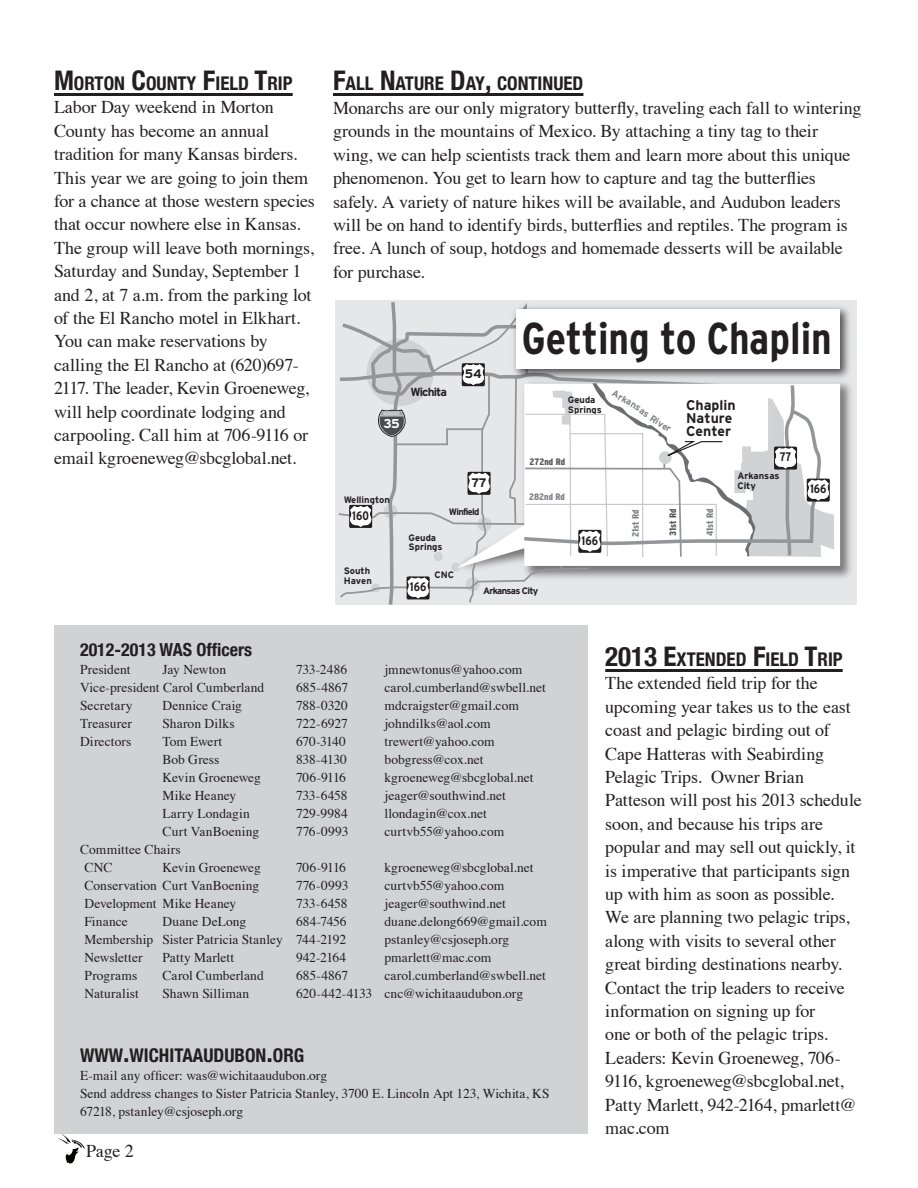
<style>
.page{position:relative;width:918px;height:1188px;background:#fff}
.page>*{position:absolute;margin:0;border:0;box-sizing:border-box;transform-origin:0 0}
.t1{font:700 condensed 44.55px "Interstate";color:#231f20}
.t2{font:700 condensed 18.9px "Helvetica Neue";color:#231f20}
.t3{font:18px/23.4px "Times";letter-spacing:-.01em;color:#231f20}
.t4{font:700 condensed 18px "Helvetica Neue";color:#231f20}
.t5{font:700 14.1px/12.9px "Interstate";color:#231f20}
.t6{font:13.5px/18px "Times";color:#231f20}
.t7{font:13.5px "Times";letter-spacing:.02em;color:#231f20}
.t8{font:700 12.75px "Interstate";color:#fff}
.t9{font:700 condensed 12.45px "Interstate";color:#231f20}
.t10{font:700 12.45px "Interstate";color:#231f20}
.t11{font:700 11.7px "Interstate";letter-spacing:-.075em;color:#231f20}
.t12{font:700 9.45px/9.4px "Interstate";color:#231f20}
.t13{font:700 9.45px "Interstate";letter-spacing:-.075em;color:#231f20}
.t14{font:900 condensed 9.45px "Interstate";color:#808285}
.t15{font:900 condensed 9.45px "Interstate";color:#57585a}
.t16{font:condensed 3.9px "Interstate";color:#fff}
.s1{font-size:27px}
</style>
<div class="page">
<div style="left:54px;top:625px;width:533px;height:509px;background:#d1d2d4"></div>
<img style="left:58px;top:1134px;width:27px;height:29px">
<hr style="left:605px;top:669px;width:238px;height:3px;background:#231f20">
<hr style="left:54px;top:93px;width:239px;height:3px;background:#231f20">
<img style="left:834px;top:345px;width:23px;height:260px">
<img style="left:834px;top:302px;width:20px;height:82px">
<hr style="left:333px;top:93px;width:250px;height:3px;background:#231f20">
<svg style="left:337px;top:300px;width:497px;height:305px"></svg>
<p class="t2" style="left:54px;top:68px;width:240px"><span class="s1">M</span>ORTON <span class="s1">C</span>OUNTY <span class="s1">F</span>IELD <span class="s1">T</span>RIP</p>
<p class="t3" style="left:54px;top:94px;width:262px">Labor Day weekend in Morton County has become an annual tradition for many Kansas birders.<br>This year we are going to join them for a chance at those western species that occur nowhere else in Kansas.<br>The group will leave both mornings, Saturday and Sunday, September 1 and 2, at 7 a.m. from the parking lot of the El Rancho motel in Elkhart.<br>You can make reservations by calling the El Rancho at (620)697- 2117. The leader, Kevin Groeneweg, will help coordinate lodging and carpooling. Call him at 706-9116 or email kgroeneweg@sbcglobal.net.</p>
<p class="t2" style="left:333px;top:68px;width:252px"><span class="s1">F</span>ALL <span class="s1">N</span>ATURE <span class="s1">D</span>AY<span class="s1">,</span> CONTINUED</p>
<p class="t3" style="left:333px;top:95px;width:530px">Monarchs are our only migratory butterfly, traveling each fall to wintering grounds in the mountains of Mexico. By attaching a tiny tag to their wing, we can help scientists track them and learn more about this unique phenomenon. You get to learn how to capture and tag the butterflies safely. A variety of nature hikes will be available, and Audubon leaders will be on hand to identify birds, butterflies and reptiles. The program is free. A lunch of soup, hotdogs and homemade desserts will be available for purchase.</p>
<p class="t16" style="left:383px;top:412px;width:18px">INTERSTATE</p>
<p class="t8" style="left:383px;top:417px;width:18px">35</p>
<p class="t12" style="left:344px;top:495px;width:48px">Wellington</p>
<p class="t9" style="left:352px;top:508px;width:18px">160</p>
<p class="t12" style="left:344px;top:566px;width:30px">South<br>Haven</p>
<p class="t11" style="left:410px;top:386px;width:38px">Wichita</p>
<p class="t10" style="left:465px;top:367px;width:18px">54</p>
<p class="t10" style="left:471px;top:475px;width:17px">77</p>
<p class="t13" style="left:449px;top:506px;width:32px">Winfield</p>
<p class="t12" style="left:409px;top:533px;width:35px">Geuda<br>Springs</p>
<p class="t12" style="left:435px;top:570px;width:21px">CNC</p>
<h1 class="t1" style="left:522px;top:313px;width:311px">Getting to Chaplin</h1>
<p class="t12" style="left:568px;top:395px;width:35px">Geuda<br>Springs</p>
<p class="t15" style="left:530px;top:457px;width:37px">272nd Rd</p>
<p class="t14" style="left:529px;top:492px;width:37px">282nd Rd</p>
<p class="t9" style="left:582px;top:533px;width:18px">166</p>
<p class="t5" style="left:686px;top:399px;width:51px">Chaplin<br>Nature<br>Center</p>
<p class="t9" style="left:780px;top:450px;width:13px">77</p>
<p class="t14" style="left:630px;top:537px;width:29px;rotate:-90deg">21st Rd</p>
<p class="t15" style="left:668px;top:536px;width:29px;rotate:-90deg">31st Rd</p>
<p class="t14" style="left:705px;top:536px;width:29px;rotate:-90deg">41st Rd</p>
<p class="t12" style="left:737px;top:471px;width:44px">Arkansas<br>City</p>
<p class="t9" style="left:810px;top:482px;width:18px">166</p>
<p class="t9" style="left:410px;top:580px;width:18px">166</p>
<p class="t13" style="left:483px;top:585px;width:57px">Arkansas City</p>
<p class="t4" style="left:80px;top:634px;width:174px">2012-2013 WAS Officers</p>
<p class="t6" style="left:80px;top:659px;width:52px">President</p>
<p class="t6" style="left:163px;top:659px;width:65px">Jay Newton</p>
<p class="t6" style="left:296px;top:659px;width:53px">733-2486</p>
<p class="t6" style="left:385px;top:659px;width:139px">jmnewtonus@yahoo.com</p>
<p class="t6" style="left:80px;top:677px;width:186px">Vice-president Carol Cumberland</p>
<p class="t6" style="left:296px;top:677px;width:54px">685-4867</p>
<p class="t6" style="left:385px;top:677px;width:163px">carol.cumberland@swbell.net</p>
<p class="t6" style="left:80px;top:695px;width:54px">Secretary</p>
<p class="t6" style="left:163px;top:695px;width:81px">Dennice Craig</p>
<p class="t6" style="left:296px;top:695px;width:53px">788-0320</p>
<p class="t6" style="left:385px;top:695px;width:136px">mdcraigster@gmail.com</p>
<p class="t6" style="left:80px;top:713px;width:53px">Treasurer</p>
<p class="t6" style="left:163px;top:713px;width:74px">Sharon Dilks</p>
<p class="t6" style="left:296px;top:713px;width:54px">722-6927</p>
<p class="t6" style="left:385px;top:713px;width:108px">johndilks@aol.com</p>
<p class="t6" style="left:80px;top:731px;width:53px">Directors</p>
<p class="t6" style="left:163px;top:731px;width:61px">Tom Ewert</p>
<p class="t6" style="left:296px;top:731px;width:51px">670-3140</p>
<p class="t6" style="left:385px;top:731px;width:112px">trewert@yahoo.com</p>
<p class="t6" style="left:163px;top:749px;width:58px">Bob Gress</p>
<p class="t6" style="left:296px;top:749px;width:52px">838-4130</p>
<p class="t6" style="left:385px;top:749px;width:101px">bobgress@cox.net</p>
<p class="t6" style="left:163px;top:767px;width:100px">Kevin Groeneweg</p>
<p class="t6" style="left:296px;top:767px;width:51px">706-9116</p>
<p class="t6" style="left:385px;top:767px;width:151px">kgroeneweg@sbcglobal.net</p>
<p class="t6" style="left:163px;top:785px;width:75px">Mike Heaney</p>
<p class="t6" style="left:296px;top:785px;width:53px">733-6458</p>
<p class="t6" style="left:385px;top:785px;width:123px">jeager@southwind.net</p>
<p class="t6" style="left:163px;top:803px;width:89px">Larry Londagin</p>
<p class="t6" style="left:296px;top:803px;width:53px">729-9984</p>
<p class="t6" style="left:385px;top:803px;width:104px">llondagin@cox.net</p>
<p class="t7" style="left:163px;top:818px;width:98px">Curt VanBoening</p>
<p class="t6" style="left:296px;top:821px;width:54px">776-0993</p>
<p class="t6" style="left:385px;top:821px;width:121px">curtvb55@yahoo.com</p>
<p class="t6" style="left:85px;top:839px;width:98px;text-indent:-4px">Committee Chairs<br>CNC</p>
<p class="t6" style="left:163px;top:857px;width:100px">Kevin Groeneweg</p>
<p class="t6" style="left:296px;top:857px;width:51px">706-9116</p>
<p class="t6" style="left:385px;top:857px;width:151px">kgroeneweg@sbcglobal.net</p>
<p class="t6" style="left:85px;top:875px;width:176px">Conservation Curt VanBoening</p>
<p class="t6" style="left:296px;top:875px;width:54px">776-0993</p>
<p class="t6" style="left:385px;top:875px;width:121px">curtvb55@yahoo.com</p>
<p class="t6" style="left:85px;top:893px;width:153px">Development Mike Heaney</p>
<p class="t6" style="left:296px;top:893px;width:53px">733-6458</p>
<p class="t6" style="left:385px;top:893px;width:123px">jeager@southwind.net</p>
<p class="t6" style="left:85px;top:911px;width:45px">Finance</p>
<p class="t6" style="left:163px;top:911px;width:85px">Duane DeLong</p>
<p class="t6" style="left:296px;top:911px;width:52px">684-7456</p>
<p class="t6" style="left:385px;top:911px;width:164px">duane.delong669@gmail.com</p>
<p class="t6" style="left:85px;top:929px;width:263px">Membership Sister Patricia Stanley 744-2192</p>
<p class="t6" style="left:385px;top:929px;width:126px">pstanley@csjoseph.org</p>
<p class="t6" style="left:85px;top:947px;width:60px">Newsletter</p>
<p class="t6" style="left:163px;top:947px;width:73px">Patty Marlett</p>
<p class="t6" style="left:296px;top:947px;width:52px">942-2164</p>
<p class="t6" style="left:385px;top:947px;width:108px">pmarlett@mac.com</p>
<p class="t6" style="left:85px;top:965px;width:54px">Programs</p>
<p class="t6" style="left:163px;top:965px;width:103px">Carol Cumberland</p>
<p class="t6" style="left:296px;top:965px;width:54px">685-4867</p>
<p class="t6" style="left:385px;top:965px;width:163px">carol.cumberland@swbell.net</p>
<p class="t6" style="left:85px;top:983px;width:56px">Naturalist</p>
<p class="t6" style="left:163px;top:983px;width:88px">Shawn Silliman</p>
<p class="t6" style="left:296px;top:983px;width:229px">620-442-4133 cnc@wichitaaudubon.org</p>
<p class="t2" style="left:80px;top:1040px;width:226px">WWW<span class="s1">.</span>WICHITAAUDUBON<span class="s1">.</span>ORG</p>
<p class="t6" style="left:80px;top:1066px;width:471px">E-mail any officer: was@wichitaaudubon.org<br>Send address changes to Sister Patricia Stanley, 3700 E. Lincoln Apt 123, Wichita, KS<br>67218, pstanley@csjoseph.org</p>
<p class="t3" style="left:86px;top:1137px;width:49px">Page 2</p>
<p class="t2" style="left:605px;top:644px;width:239px"><span class="s1">2013 E</span>XTENDED <span class="s1">F</span>IELD <span class="s1">T</span>RIP</p>
<p class="t3" style="left:605px;top:670px;width:258px">The extended field trip for the upcoming year takes us to the east coast and pelagic birding out of<br>Cape Hatteras with Seabirding<br>Pelagic Trips. Owner Brian<br>Patteson will post his 2013 schedule soon, and because his trips are popular and may sell out quickly, it is imperative that participants sign up with him as soon as possible.<br>We are planning two pelagic trips, along with visits to several other great birding destinations nearby.<br>Contact the trip leaders to receive information on signing up for<br>one or both of the pelagic trips.<br>Leaders: Kevin Groeneweg, 706-<br>9116, kgroeneweg@sbcglobal.net,<br>Patty Marlett, 942-2164, pmarlett@ mac.com</p>
</div>
